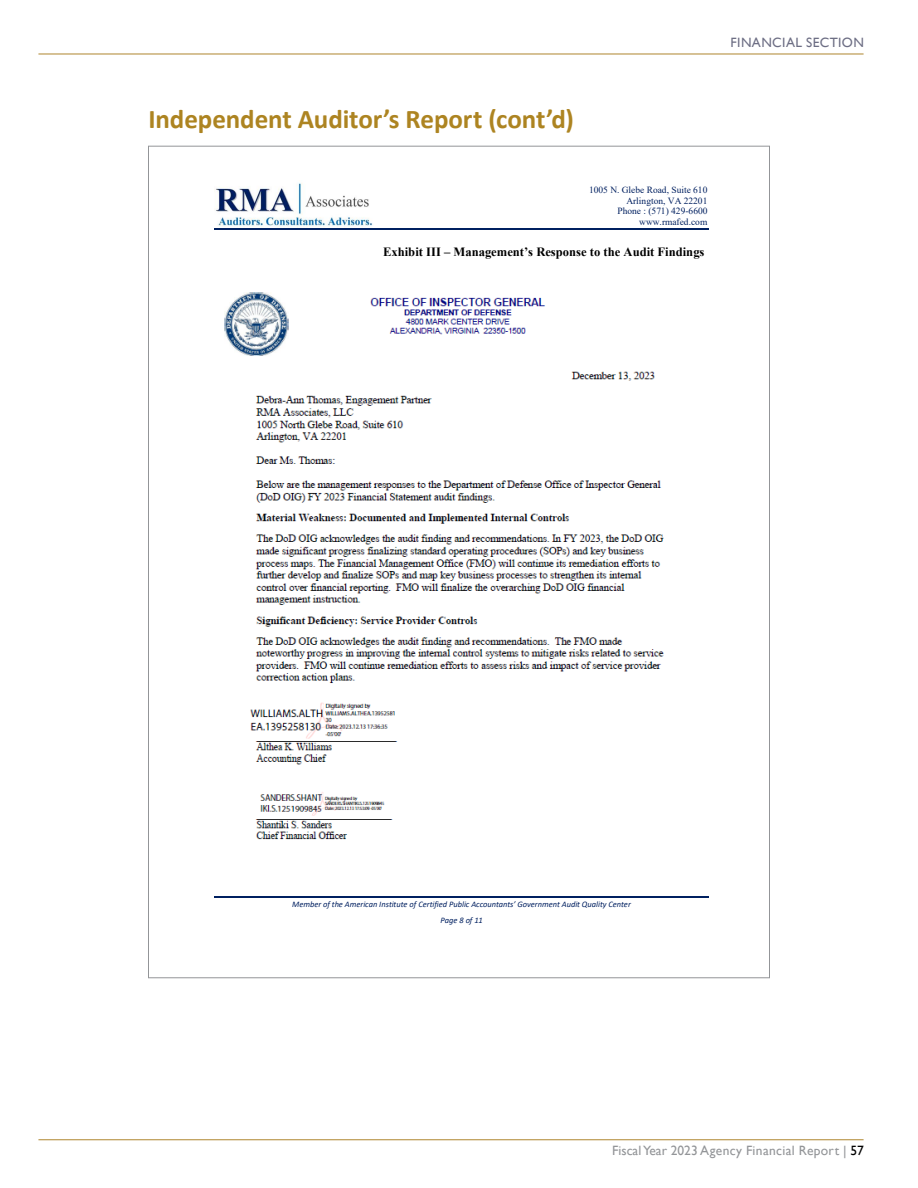
<style>
.page{position:relative;width:918px;height:1188px;background:#fff}
.page>*{position:absolute;margin:0;border:0;box-sizing:border-box;transform-origin:0 0}
.t1{font:700 27px "Calibri";letter-spacing:-.005em;color:#ad8421}
.t2{font:13.5px "Gill Sans";letter-spacing:.02em;color:#939598}
.t3{font:13.5px "Gill Sans";letter-spacing:.03em;color:#6d6e84}
.t4{font:700 12.6px "Times New Roman";color:#000}
.t5{font:9.45px/10.9px "Times New Roman";color:#002060;text-align:right}
.t6{font:italic 8.4px/16.6px "Calibri";letter-spacing:-.005em;color:#002060;text-align:center}
.s1{color:#000}
</style>
<div class="page">
<hr style="left:38px;top:54px;width:826px;height:1px;background:#ae852d">
<hr style="left:38px;top:1139px;width:826px;height:1px;background:#ae852d">
<img style="left:214px;top:182px;width:159px;height:47px">
<hr style="left:215px;top:228px;width:494px;height:2px;background:#002060">
<hr style="left:215px;top:896px;width:494px;height:2px;background:#002060">
<img style="left:224px;top:292px;width:440px;height:548px">
<h2 class="t3" style="left:730px;top:34px;width:135px">FINANCIAL SECTION</h2>
<h1 class="t1" style="left:148px;top:100px;width:427px">Independent Auditor’s Report (cont’d)</h1>
<p class="t5" style="left:589px;top:184px;width:120px">1005 N. Glebe Road, Suite 610<br>Arlington, VA 22201<br>Phone : (571) 429-6600 www.rmafed.com</p>
<h3 class="t4" style="left:383px;top:243px;width:323px">Exhibit III – Management’s Response to the Audit Findings</h3>
<p class="t6" style="left:292px;top:895px;width:340px">Member of the American Institute of Certified Public Accountants’ Government Audit Quality Center<br>Page 8 of 11</p>
<h2 class="t2" style="left:612px;top:1142px;width:253px">Fiscal Year 2023 Agency Financial Report | <span class="s1">57</span></h2>
</div>
